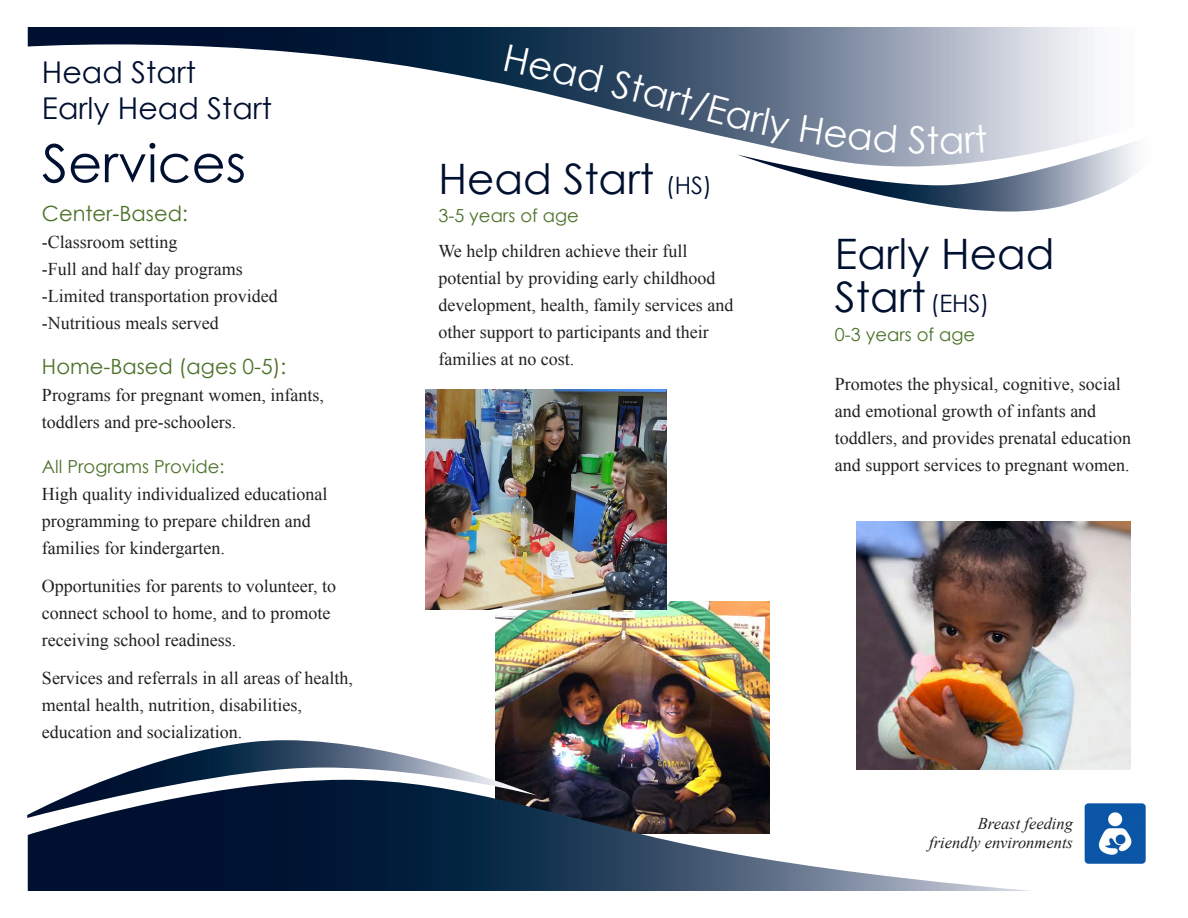
<style>
.page{position:relative;width:1188px;height:918px;background:#fff}
.page>*{position:absolute;margin:0;border:0;box-sizing:border-box;transform-origin:0 0}
.t1{font:52.5px "Century Gothic";color:#001030}
.t2{font:42px/43.5px "Century Gothic";color:#001030}
.t3{font:37.5px "Century Gothic";color:#fff}
.t4{font:30px "Century Gothic";color:#001030}
.t5{font:21px "Century Gothic";color:#4c722a}
.t6{font:18px/27px "Times New Roman";color:#231f20}
.t7{font:18px "Century Gothic";color:#4c722a}
.t8{font:italic 16.5px/19.8px "Times New Roman";color:#231f20;text-align:right}
.s1{font-family:"Century Gothic";color:#4c722a}
.s2{font-size:24px}
</style>
<div class="page">
<img style="left:496px;top:601px;width:274px;height:179px">
<img style="left:28px;top:780px;width:1002px;height:111px">
<img style="left:28px;top:27px;width:1064px;height:110px">
<img style="left:27px;top:740px;width:510px;height:78px">
<img style="left:737px;top:133px;width:397px;height:79px">
<img style="left:1084px;top:803px;width:62px;height:61px">
<img style="left:856px;top:522px;width:274px;height:248px">
<img style="left:426px;top:390px;width:241px;height:219px">
<svg style="left:504px;top:45px;width:99px;height:48px;background:#1e3c57"></svg>
<svg style="left:610px;top:69px;width:57px;height:40px;background:#2f4762"></svg>
<svg style="left:725px;top:106px;width:65px;height:40px;background:#66758c"></svg>
<svg style="left:800px;top:115px;width:96px;height:38px;background:#818ea3"></svg>
<svg style="left:908px;top:126px;width:17px;height:28px"></svg>
<svg style="left:941px;top:125px;width:47px;height:29px"></svg>
<p class="t4" style="left:42px;top:51px;width:156px">Head Start</p>
<p class="t4" style="left:42px;top:87px;width:232px">Early Head Start</p>
<p class="t1" style="left:42px;top:127px;width:206px">Services</p>
<p class="t5" style="left:42px;top:199px;width:147px">Center-Based:</p>
<p class="t6" style="left:42px;top:229px;width:202px">-Classroom setting<br>-Full and half day programs</p>
<p class="t6" style="left:42px;top:283px;width:237px">-Limited transportation provided</p>
<p class="t6" style="left:42px;top:310px;width:178px">-Nutritious meals served</p>
<p class="t5" style="left:42px;top:352px;width:246px">Home-Based (ages 0-5):</p>
<p class="t6" style="left:42px;top:382px;width:283px">Programs for pregnant women, infants, toddlers and pre-schoolers.</p>
<p class="t6" style="left:42px;top:454px;width:287px"><span class="s1">All Programs Provide:<br></span>High quality individualized educational programming to prepare children and families for kindergarten.</p>
<p class="t6" style="left:42px;top:572px;width:296px">Opportunities for parents to volunteer, to connect school to home, and to promote receiving school readiness.</p>
<p class="t6" style="left:42px;top:664px;width:312px">Services and referrals in all areas of health, mental health, nutrition, disabilities, education and socialization.</p>
<h3 class="t3" style="left:675px;top:71px;width:62px;rotate:15deg">rt/E</h3>
<p class="t2" style="left:438px;top:156px;width:275px">Head Start <span class="s2">(HS)</span></p>
<p class="t7" style="left:438px;top:203px;width:142px">3-5 years of age</p>
<p class="t6" style="left:438px;top:237px;width:296px">We help children achieve their full potential by providing early childhood development, health, family services and other support to participants and their families at no cost.</p>
<h3 class="t3" style="left:926px;top:114px;width:14px">t</h3>
<p class="t2" style="left:835px;top:231px;width:221px">Early Head<br>Start <span class="s2">(EHS)</span></p>
<p class="t7" style="left:835px;top:321px;width:142px">0-3 years of age</p>
<p class="t6" style="left:835px;top:370px;width:298px">Promotes the physical, cognitive, social and emotional growth of infants and toddlers, and provides prenatal education and support services to pregnant women.</p>
<p class="t8" style="left:929px;top:813px;width:145px">Breast feeding friendly environments</p>
</div>
